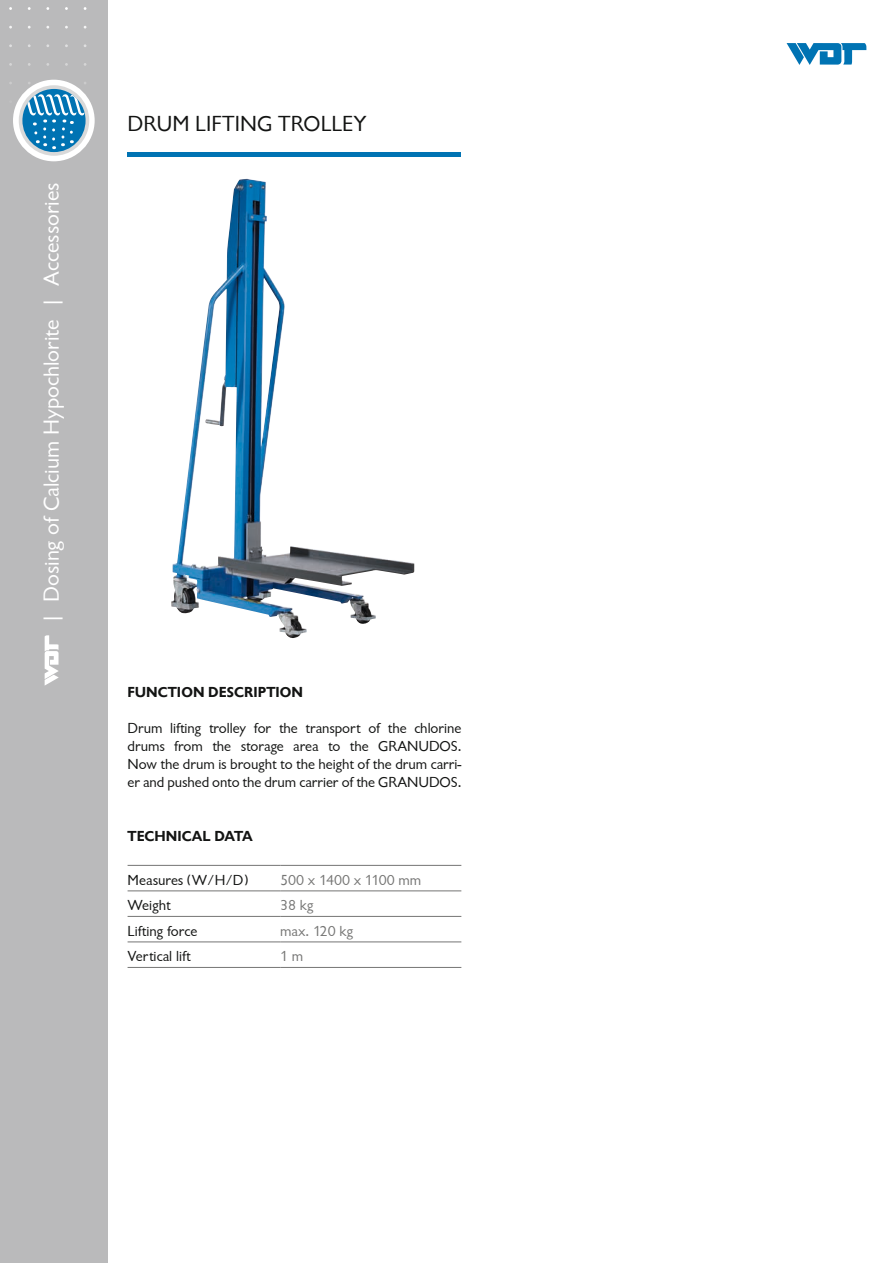
<style>
.page{position:relative;width:893px;height:1263px;background:#fff}
.page>*{position:absolute;margin:0;border:0;box-sizing:border-box;transform-origin:0 0}
.t1{font:22.5px "Chantilly Dsp";color:#fff}
.t2{font:22.5px "Chantilly Dsp";color:#131413}
.t3{font:15px/18px "Chantilly Dsp";letter-spacing:-.005em;color:#131413;text-align:justify}
.t4{font:700 15px "Chantilly Dsp";color:#131413}
.t5{font:15px "Chantilly Dsp";color:#757574}
</style>
<div class="page">
<svg style="left:786px;top:43px;width:80px;height:22px"></svg>
<div style="left:0;top:0;width:107px;height:1263px;background:#bababb"></div>
<div style="left:13px;top:80px;width:82px;height:81px;background:#fff;border-radius:50%"></div>
<svg style="left:45px;top:635px;width:14px;height:50px"></svg>
<svg style="left:19px;top:82px;width:70px;height:74px"></svg>
<hr style="left:128px;top:153px;width:333px;height:4px;background:#0073b3">
<img style="left:171px;top:179px;width:109px;height:440px">
<hr style="left:128px;top:865px;width:152px;height:1px;background:#757574">
<hr style="left:280px;top:865px;width:181px;height:1px;background:#757574">
<hr style="left:128px;top:891px;width:152px;height:1px;background:#757574">
<hr style="left:280px;top:891px;width:181px;height:1px;background:#757574">
<hr style="left:128px;top:916px;width:152px;height:1px;background:#757574">
<hr style="left:280px;top:916px;width:181px;height:1px;background:#757574">
<hr style="left:128px;top:942px;width:152px;height:1px;background:#757574">
<hr style="left:280px;top:942px;width:181px;height:1px;background:#757574">
<hr style="left:128px;top:967px;width:152px;height:1px;background:#757574">
<hr style="left:280px;top:967px;width:181px;height:1px;background:#757574">
<h1 class="t1" style="left:39px;top:624px;width:443px;rotate:-90deg">| Dosing of Calcium Hypochlorite | Accessories</h1>
<h1 class="t2" style="left:128px;top:111px;width:241px">DRUM LIFTING TROLLEY</h1>
<p class="t4" style="left:128px;top:684px;width:177px">FUNCTION DESCRIPTION</p>
<p class="t3" style="left:128px;top:719px;width:335px">Drum lifting trolley for the transport of the chlorine drums from the storage area to the GRANUDOS.<br>Now the drum is brought to the height of the drum carri&shy;er and pushed onto the drum carrier of the GRANUDOS.</p>
<p class="t4" style="left:128px;top:828px;width:127px">TECHNICAL DATA</p>
<p class="t3" style="left:128px;top:871px;width:122px">Measures (W/H/D)</p>
<p class="t5" style="left:280px;top:871px;width:143px">500 x 1400 x 1100 mm</p>
<p class="t3" style="left:128px;top:896px;width:45px">Weight</p>
<p class="t5" style="left:280px;top:897px;width:35px">38 kg</p>
<p class="t3" style="left:128px;top:922px;width:71px">Lifting force</p>
<p class="t5" style="left:280px;top:922px;width:75px">max. 120 kg</p>
<p class="t3" style="left:128px;top:947px;width:65px">Vertical lift</p>
<p class="t5" style="left:280px;top:948px;width:25px">1 m</p>
</div>
